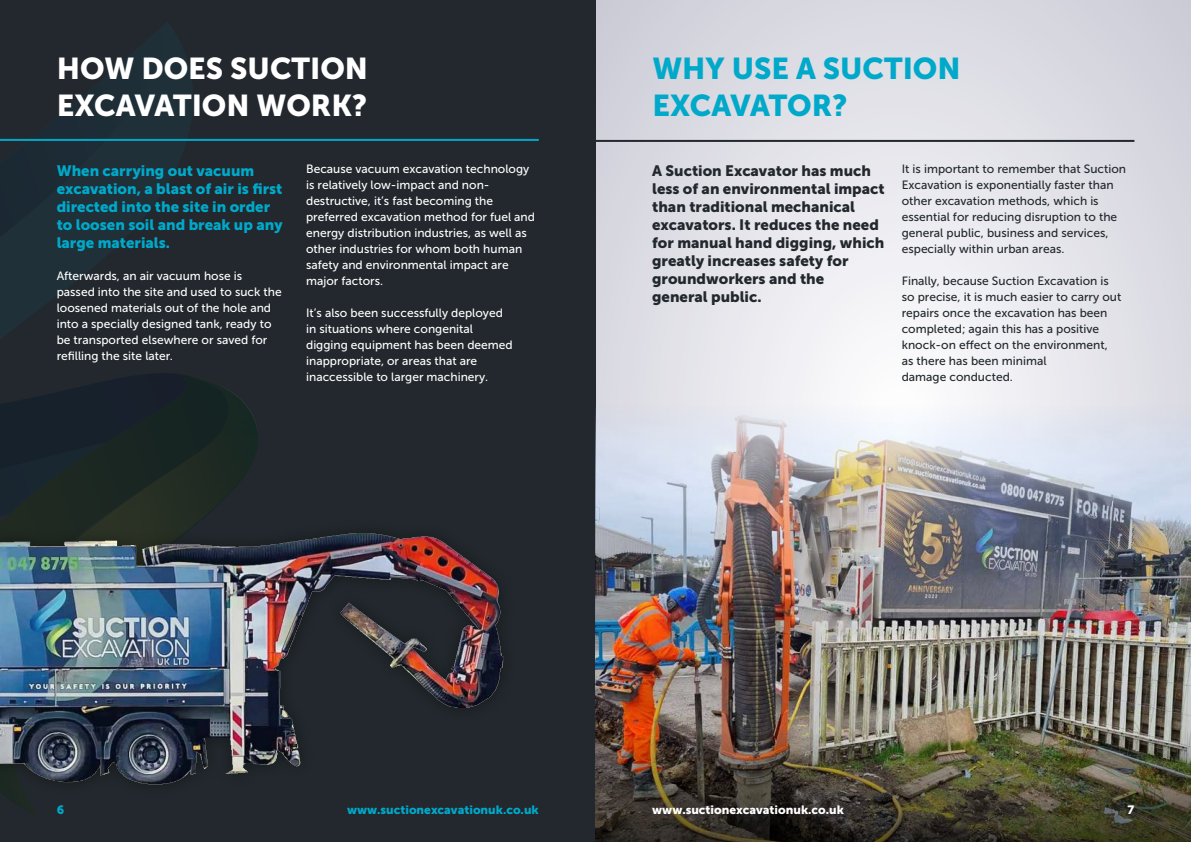
<style>
.page{position:relative;width:1191px;height:842px;background:#fff}
.page>*{position:absolute;margin:0;border:0;box-sizing:border-box;transform-origin:0 0}
.t1{font:30px/37px "Museo Sans 900";color:#fff}
.t2{font:30px/37px "Museo Sans 900";color:#00a9ca}
.t3{font:15px/18px "Museo Sans 900";color:#22282d}
.t4{font:15px/18px "Museo Sans 900";color:#00a9ca}
.t5{font:12px/16px "Museo Sans 500";color:#fff}
.t6{font:12px/16px "Museo Sans 500";color:#22282d}
.t7{font:12px "Museo Sans 900";color:#00a9ca}
.t8{font:12px "Museo Sans 900";color:#fff}
</style>
<div class="page">
<svg style="left:595px;top:0;width:596px;height:405px;background:#e1e1e8"></svg>
<div style="left:0;top:0;width:595px;height:842px;background:#22282d"></div>
<svg style="left:161px;top:22px;width:98px;height:171px"></svg>
<svg style="left:0;top:28px;width:161px;height:311px"></svg>
<img style="left:0;top:375px;width:258px;height:440px">
<img style="left:0;top:454px;width:197px;height:65px">
<hr style="left:0;top:139px;width:539px;height:2px;background:#00a9ca">
<hr style="left:595px;top:140px;width:539px;height:2px;background:#22282d">
<img style="left:595px;top:405px;width:596px;height:325px">
<div style="left:0;top:519px;width:517px;height:279px;background:#22282d"></div>
<img style="left:0;top:522px;width:504px;height:263px">
<img style="left:595px;top:730px;width:596px;height:112px">
<h1 class="t1" style="left:57px;top:50px;width:313px">HOW DOES SUCTION<br>EXCAVATION WORK?</h1>
<h1 class="t2" style="left:652px;top:50px;width:310px">WHY USE A SUCTION<br>EXCAVATOR?</h1>
<p class="t4" style="left:57px;top:161px;width:227px">When carrying out vacuum excavation, a blast of air is first directed into the site in order to loosen soil and break up any large materials.</p>
<p class="t5" style="left:57px;top:268px;width:226px">Afterwards, an air vacuum hose is passed into the site and used to suck the loosened materials out of the hole and into a specially designed tank, ready to be transported elsewhere or saved for refilling the site later.</p>
<p class="t5" style="left:306px;top:161px;width:230px">Because vacuum excavation technology is relatively low-impact and non&shy;destructive, it’s fast becoming the preferred excavation method for fuel and energy distribution industries, as well as other industries for whom both human safety and environmental impact are major factors.</p>
<p class="t5" style="left:306px;top:305px;width:208px">It’s also been successfully deployed in situations where congenital digging equipment has been deemed inappropriate, or areas that are inaccessible to larger machinery.</p>
<p class="t3" style="left:652px;top:161px;width:234px">A Suction Excavator has much less of an environmental impact than traditional mechanical excavators. It reduces the need for manual hand digging, which greatly increases safety for groundworkers and the<br>general public.</p>
<p class="t6" style="left:901px;top:161px;width:226px">It is important to remember that Suction Excavation is exponentially faster than other excavation methods, which is essential for reducing disruption to the general public, business and services, especially within urban areas.</p>
<p class="t6" style="left:901px;top:273px;width:221px">Finally, because Suction Excavation is so precise, it is much easier to carry out repairs once the excavation has been completed; again this has a positive knock-on effect on the environment, as there has been minimal<br>damage conducted.</p>
<p class="t7" style="left:57px;top:803px;width:9px">6</p>
<p class="t7" style="left:347px;top:803px;width:193px">www.suctionexcavationuk.co.uk</p>
<p class="t8" style="left:652px;top:803px;width:193px">www.suctionexcavationuk.co.uk</p>
<p class="t8" style="left:1127px;top:803px;width:8px">7</p>
</div>
